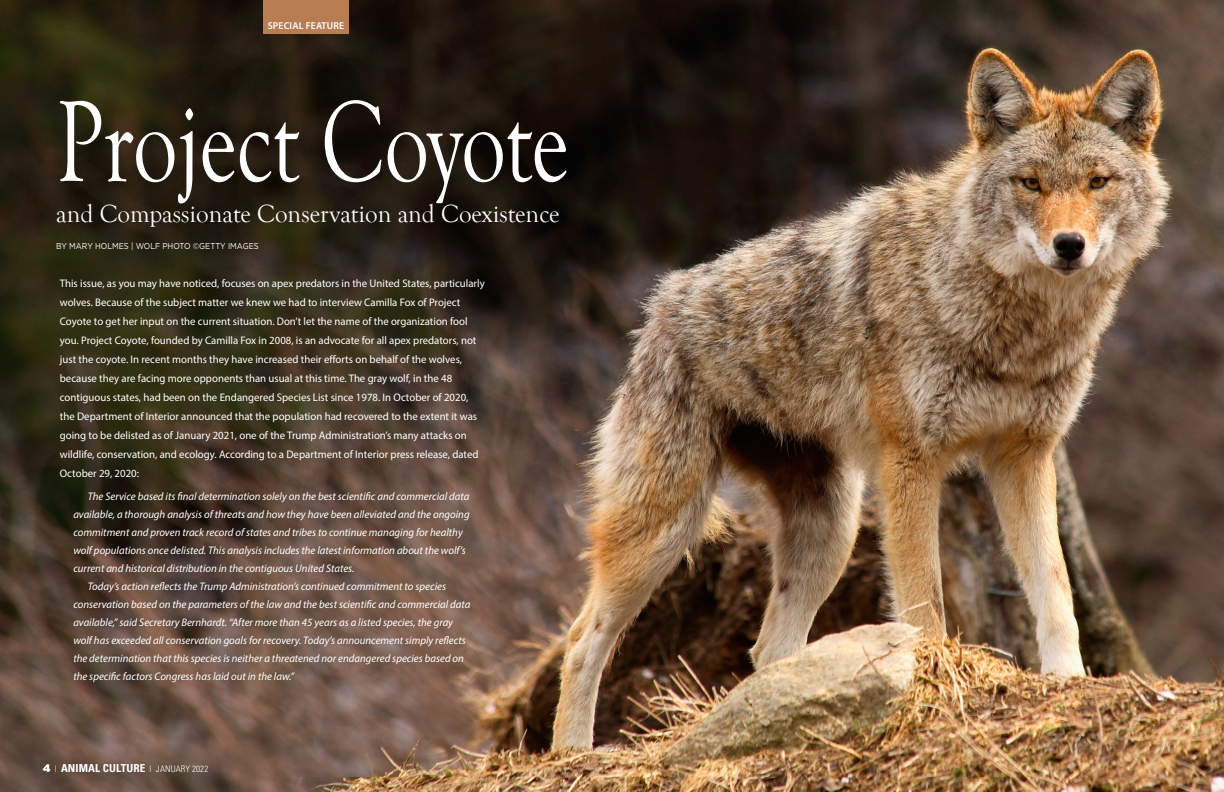
<style>
.page{position:relative;width:1224px;height:792px;background:#fff}
.page>*{position:absolute;margin:0;border:0;box-sizing:border-box;transform-origin:0 0}
.BODYCopy_9_11{font:118.6px "Goudy Old Style T";color:#fff;scale:.75 1}
.BODYCopy_9_11-2{font:25.5px "Goudy Old Style T";color:#fff}
.BODYCopy_9_11-3{font:italic 11px/18px "Myriad Pro";color:#fff}
.BODYCopy_9_11-4{font:11px/19px "Myriad Pro";color:#fff}
.HEADERS{font:600 10px "Myriad Pro";letter-spacing:.02em;color:#fff}
.t1{font:300 condensed 9px "Univers";letter-spacing:.01em;color:#fff}
.BODYCopy_NO_INDENT{font:8.5px "Gotham";color:#fff;scale:.9 1}
.s1{font-family:"Gotham";font-weight:900;font-stretch:normal;font-size:11px}
.s2{font-weight:700;font-size:11px}
</style>
<div class="page">
<img style="left:0;top:0;width:1224px;height:792px">
<div style="left:263px;top:0;width:86px;height:34px;background:#b87d53"></div>
<p class="HEADERS" style="left:268px;top:19px;width:78px">SPECIAL FEATURE</p>
<p class="BODYCopy_9_11" style="left:56px;top:77px;width:685px">Project Coyote</p>
<p class="BODYCopy_9_11-2" style="left:56px;top:199px;width:505px">and Compassionate Conservation and Coexistence</p>
<p class="BODYCopy_NO_INDENT" style="left:56px;top:242px;width:226px">BY MARY HOLMES | WOLF PHOTO ©GETTY IMAGES</p>
<p class="BODYCopy_9_11-4" style="left:60px;top:274px;width:426px">This issue, as you may have noticed, focuses on apex predators in the United States, particularly wolves. Because of the subject matter we knew we had to interview Camilla Fox of Project Coyote to get her input on the current situation. Don’t let the name of the organization fool you. Project Coyote, founded by Camilla Fox in 2008, is an advocate for all apex predators, not just the coyote. In recent months they have increased their efforts on behalf of the wolves, because they are facing more opponents than usual at this time. The gray wolf, in the 48 contiguous states, had been on the Endangered Species List since 1978. In October of 2020, the Department of Interior announced that the population had recovered to the extent it was going to be delisted as of January 2021, one of the Trump Administration’s many attacks on wildlife, conservation, and ecology. According to a Department of Interior press release, dated October 29, 2020:</p>
<p class="BODYCopy_9_11-3" style="left:73px;top:487px;width:398px;text-indent:14px">The Service based its final determination solely on the best scientific and commercial data available, a thorough analysis of threats and how they have been alleviated and the ongoing commitment and proven track record of states and tribes to continue managing for healthy wolf populations once delisted. This analysis includes the latest information about the wolf’s current and historical distribution in the contiguous United States.</p>
<p class="BODYCopy_9_11-3" style="left:73px;top:577px;width:399px;text-indent:14px">Today’s action reflects the Trump Administration’s continued commitment to species conservation based on the parameters of the law and the best scientific and commercial data available,” said Secretary Bernhardt. “After more than 45 years as a listed species, the gray wolf has exceeded all conservation goals for recovery. Today’s announcement simply reflects the determination that this species is neither a threatened nor endangered species based on the specific factors Congress has laid out in the law.”</p>
<p class="t1" style="left:43px;top:763px;width:167px"><span class="s1">4</span> | <span class="s2">ANIMAL CULTURE</span> | JANUARY 2022</p>
</div>
